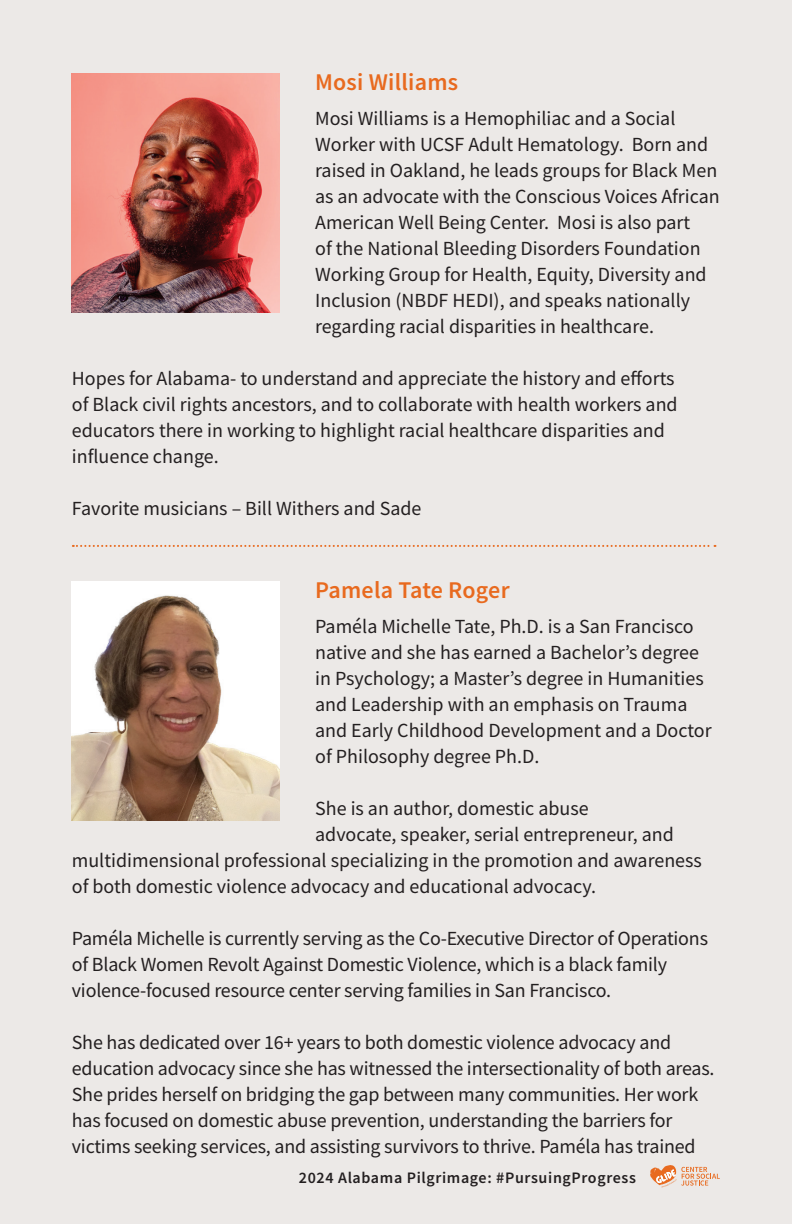
<style>
.page{position:relative;width:792px;height:1224px;background:#ece9e7}
.page>*{position:absolute;margin:0;border:0;box-sizing:border-box;transform-origin:0 0}
.t1{font:600 24px "Source Sans Pro";letter-spacing:.01em;color:#e86a1f}
.t2{font:20px/26px "Source Sans Pro";color:#231f20}
.t3{font:600 16px "Source Sans Pro";letter-spacing:.04em;color:#231f20}
</style>
<div class="page">
<svg style="left:650px;top:1165px;width:70px;height:23px"></svg>
<img style="left:72px;top:73px;width:207px;height:239px">
<img style="left:72px;top:582px;width:207px;height:239px">
<svg style="left:73px;top:545px;width:643px;height:2px"></svg>
<p class="t1" style="left:315px;top:66px;width:145px">Mosi Williams</p>
<p class="t2" style="left:315px;top:105px;width:406px">Mosi Williams is a Hemophiliac and a Social Worker with UCSF Adult Hematology. Born and raised in Oakland, he leads groups for Black Men as an advocate with the Conscious Voices African American Well Being Center. Mosi is also part<br>of the National Bleeding Disorders Foundation Working Group for Health, Equity, Diversity and Inclusion (NBDF HEDI), and speaks nationally regarding racial disparities in healthcare.</p>
<p class="t2" style="left:72px;top:365px;width:607px">Hopes for Alabama- to understand and appreciate the history and efforts of Black civil rights ancestors, and to collaborate with health workers and educators there in working to highlight racial healthcare disparities and influence change.</p>
<p class="t2" style="left:72px;top:495px;width:351px">Favorite musicians – Bill Withers and Sade</p>
<p class="t1" style="left:315px;top:574px;width:196px">Pamela Tate Roger</p>
<p class="t2" style="left:315px;top:613px;width:398px">Paméla Michelle Tate, Ph.D. is a San Francisco native and she has earned a Bachelor’s degree in Psychology; a Master’s degree in Humanities and Leadership with an emphasis on Trauma and Early Childhood Development and a Doctor of Philosophy degree Ph.D.</p>
<p class="t2" style="left:315px;top:795px;width:275px">She is an author, domestic abuse</p>
<p class="t2" style="left:315px;top:821px;width:360px">advocate, speaker, serial entrepreneur, and</p>
<p class="t2" style="left:72px;top:847px;width:632px">multidimensional professional specializing in the promotion and awareness</p>
<p class="t2" style="left:72px;top:873px;width:526px">of both domestic violence advocacy and educational advocacy.</p>
<p class="t2" style="left:72px;top:925px;width:638px">Paméla Michelle is currently serving as the Co-Executive Director of Operations of Black Women Revolt Against Domestic Violence, which is a black family violence-focused resource center serving families in San Francisco.</p>
<p class="t2" style="left:72px;top:1029px;width:644px">She has dedicated over 16+ years to both domestic violence advocacy and education advocacy since she has witnessed the intersectionality of both areas.<br>She prides herself on bridging the gap between many communities. Her work has focused on domestic abuse prevention, understanding the barriers for victims seeking services, and assisting survivors to thrive. Paméla has trained</p>
<p class="t3" style="left:299px;top:1167px;width:339px">2024 Alabama Pilgrimage: #PursuingProgress</p>
</div>
